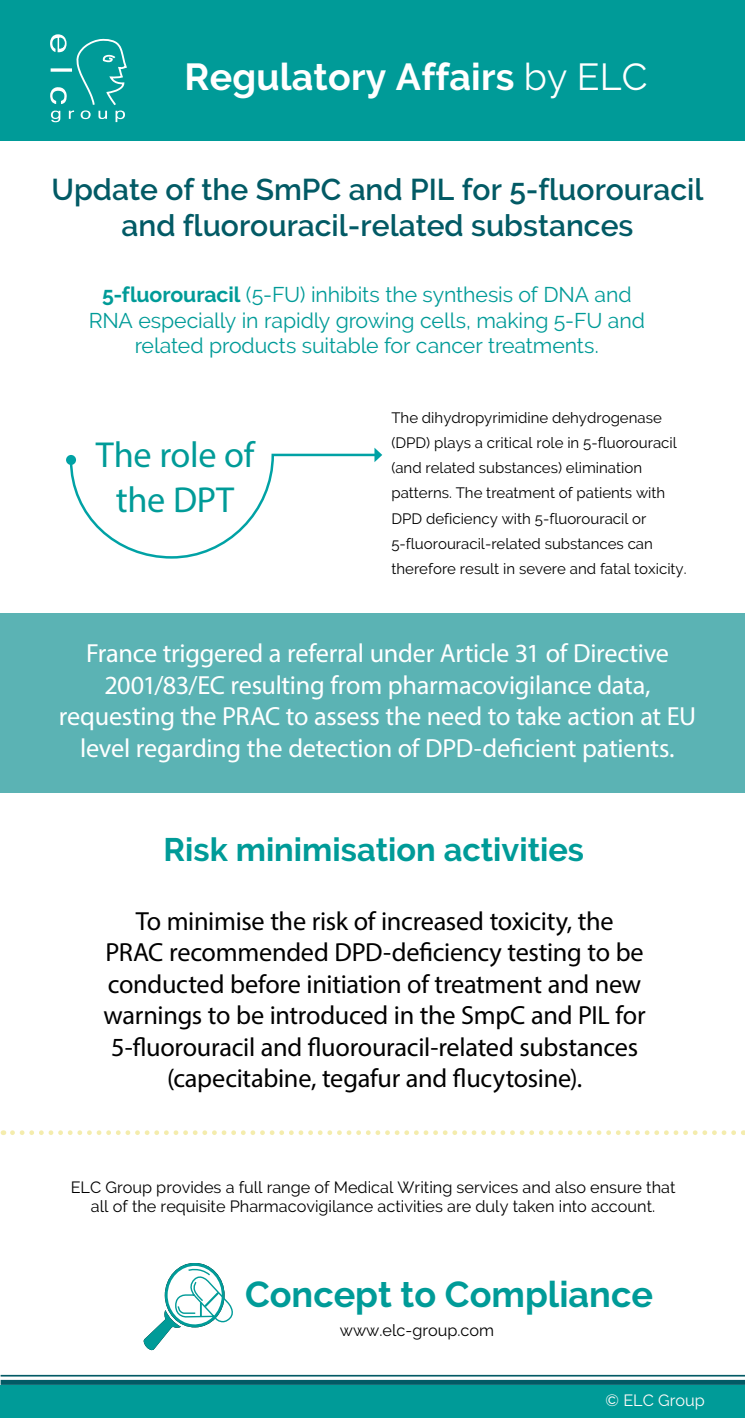
<style>
.page{position:relative;width:745px;height:1418px;background:#fff}
.page>*{position:absolute;margin:0;border:0;box-sizing:border-box;transform-origin:0 0}
.t1{font:700 37.5px "Raleway";letter-spacing:.005em;color:#fff}
.t2{font:36.25px/45px "Myriad Pro";letter-spacing:-.01em;color:#009b98;text-align:center}
.t3{font:700 36px "Raleway";color:#009b98}
.t4{font:700 32.5px "Raleway";color:#009b98}
.t5{font:600 30px/36px "Raleway";color:#025a65;text-align:center}
.t6{font:26.25px/31.5px "Myriad Pro";letter-spacing:-.015em;color:#000;text-align:center}
.t7{font:26.25px/31.5px "Myriad Pro";letter-spacing:-.01em;color:#fff;text-align:center}
.t8{font:21.25px/25.5px "Raleway";letter-spacing:-.005em;color:#009b98;text-align:center}
.t9{font:16.25px/19.5px "Raleway";color:#000;text-align:center}
.t10{font:16.25px "Raleway";color:#fefaf9}
.t11{font:15px/25px "Raleway";color:#000}
.s1{font-weight:400}
.s2{font-weight:700}
</style>
<div class="page">
<div style="left:0;top:613px;width:744px;height:179px;background:#5bb3b4"></div>
<svg style="left:3px;top:1130px;width:730px;height:5px"></svg>
<div style="left:0;top:0;width:744px;height:140px;background:#009b98"></div>
<svg style="left:50px;top:34px;width:77px;height:89px"></svg>
<div style="left:0;top:1385px;width:744px;height:32px;background:#009b98"></div>
<hr style="left:1px;top:1374px;width:743px;height:2px;background:#025a65">
<div style="left:1px;top:1379px;width:743px;height:5px;background:#025a65"></div>
<svg style="left:143px;top:1263px;width:90px;height:87px"></svg>
<svg style="left:68px;top:447px;width:314px;height:112px"></svg>
<div style="left:66px;top:455px;width:10px;height:10px;background:#00a2a5;border-radius:50%"></div>
<h1 class="t1" style="left:184px;top:56px;width:464px">Regulatory Affairs <span class="s1">by ELC</span></h1>
<h3 class="t5" style="left:51px;top:171px;width:653px">Update of the SmPC and PIL for 5-fluorouracil and fluorouracil-related substances</h3>
<h3 class="t8" style="left:89px;top:282px;width:557px"><span class="s2">5-fluorouracil</span> (5-FU) inhibits the synthesis of DNA and<br>RNA especially in rapidly growing cells, making 5-FU and related products suitable for cancer treatments.</h3>
<h2 class="t2" style="left:96px;top:431px;width:160px">The role of the DPT</h2>
<p class="t11" style="left:391px;top:405px;width:296px">The dihydropyrimidine dehydrogenase (DPD) plays a critical role in 5-fluorouracil (and related substances) elimination patterns. The treatment of patients with DPD deficiency with 5-fluorouracil or 5-fluorouracil-related substances can therefore result in severe and fatal toxicity.</p>
<h3 class="t7" style="left:59px;top:637px;width:638px">France triggered a referral under Article 31 of Directive 2001/83/EC resulting from pharmacovigilance data, requesting the PRAC to assess the need to take action at EU level regarding the detection of DPD-deficient patients.</h3>
<h3 class="t4" style="left:163px;top:831px;width:421px">Risk minimisation activities</h3>
<p class="t6" style="left:103px;top:904px;width:543px">To minimise the risk of increased toxicity, the PRAC recommended DPD-deficiency testing to be conducted before initiation of treatment and new warnings to be introduced in the SmpC and PIL for 5-fluorouracil and fluorouracil-related substances (capecitabine, tegafur and flucytosine .(</p>
<p class="t9" style="left:71px;top:1177px;width:606px">ELC Group provides a full range of Medical Writing services and also ensure that all of the requisite Pharmacovigilance activities are duly taken into account.</p>
<h3 class="t3" style="left:245px;top:1273px;width:409px">Concept to Compliance</h3>
<p class="t9" style="left:339px;top:1320px;width:156px">www.elc-group.com</p>
<p class="t10" style="left:605px;top:1390px;width:101px">© ELC Group</p>
</div>
